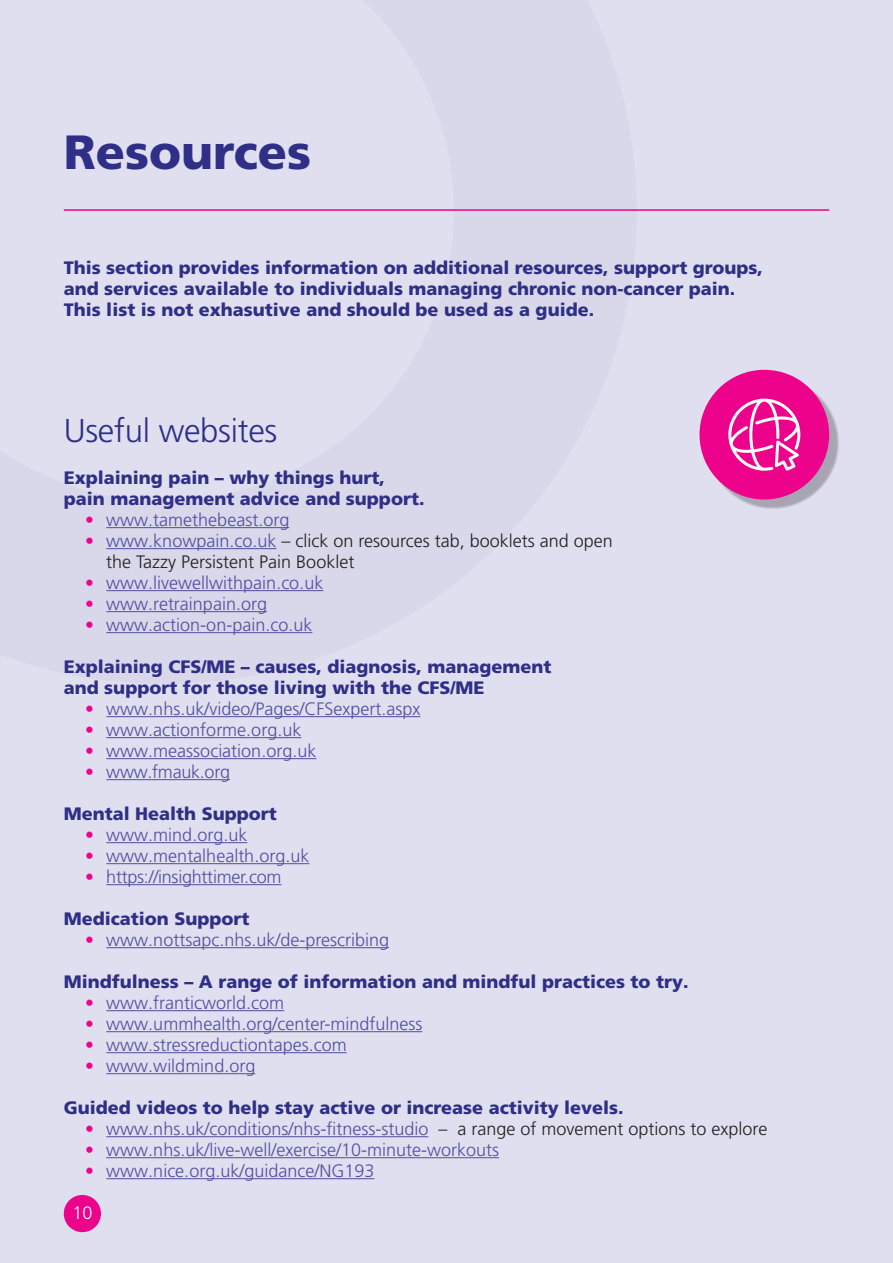
<style>
.page{position:relative;width:893px;height:1263px;background:#e0dfef}
.page>*{position:absolute;margin:0;border:0;box-sizing:border-box;transform-origin:0 0}
.TOC_Heading{font:900 48px "Frutiger LT Pro";color:#2f2f87}
.Heading_2{font:300 33px "Frutiger LT Pro";letter-spacing:-.01em;color:#2f2f87}
.List_Paragraph{font:300 18px "Frutiger LT Pro";color:#504fa1}
.t1{font:900 18px/21px "Frutiger LT Pro";color:#2f2f87}
.List_Paragraph-2{font:300 18px/21px "Frutiger LT Pro";color:#231f20}
.t2{font:300 18px "Frutiger LT Pro";color:#fff}
.s1{color:#ed028c}
.s2{color:#504fa1}
.s3{color:#231f20}
</style>
<div class="page">
<div style="left:64px;top:1195px;width:37px;height:37px;background:#ed028c;border-radius:50%"></div>
<hr style="left:106px;top:527px;width:183px;height:1px;background:#504fa1">
<hr style="left:106px;top:548px;width:170px;height:1px;background:#504fa1">
<hr style="left:106px;top:590px;width:217px;height:1px;background:#504fa1">
<hr style="left:106px;top:611px;width:161px;height:1px;background:#504fa1">
<hr style="left:106px;top:632px;width:206px;height:1px;background:#504fa1">
<hr style="left:106px;top:716px;width:314px;height:1px;background:#504fa1">
<hr style="left:106px;top:737px;width:195px;height:1px;background:#504fa1">
<hr style="left:106px;top:758px;width:210px;height:1px;background:#504fa1">
<hr style="left:106px;top:779px;width:124px;height:1px;background:#504fa1">
<hr style="left:106px;top:842px;width:141px;height:1px;background:#504fa1">
<hr style="left:106px;top:863px;width:203px;height:1px;background:#504fa1">
<hr style="left:106px;top:884px;width:175px;height:1px;background:#504fa1">
<hr style="left:106px;top:947px;width:283px;height:1px;background:#504fa1">
<hr style="left:106px;top:1010px;width:178px;height:1px;background:#504fa1">
<hr style="left:106px;top:1031px;width:316px;height:1px;background:#504fa1">
<hr style="left:106px;top:1052px;width:241px;height:1px;background:#504fa1">
<hr style="left:106px;top:1073px;width:149px;height:1px;background:#504fa1">
<hr style="left:106px;top:1136px;width:322px;height:1px;background:#504fa1">
<hr style="left:106px;top:1157px;width:393px;height:1px;background:#504fa1">
<hr style="left:106px;top:1178px;width:268px;height:1px;background:#504fa1">
<hr style="left:64px;top:209px;width:765px;height:2px;background:#ed028c">
<div style="left:706px;top:376px;width:133px;height:134px;background:#231f20;opacity:.3"></div>
<div style="left:699px;top:370px;width:130px;height:129px;background:#ed028c;border-radius:50%"></div>
<svg style="left:728px;top:399px;width:72px;height:72px"></svg>
<p class="TOC_Heading" style="left:64px;top:123px;width:249px">Resources</p>
<p class="t1" style="left:64px;top:257px;width:701px">This section provides information on additional resources, support groups, and services available to individuals managing chronic non-cancer pain.<br>This list is not exhasutive and should be used as a guide.</p>
<p class="Heading_2" style="left:64px;top:411px;width:215px">Useful websites</p>
<p class="t1" style="left:64px;top:467px;width:362px">Explaining pain – why things hurt, pain management advice and support.</p>
<p class="List_Paragraph" style="left:85px;top:509px;width:206px"><span class="s1">•</span> www.tamethebeast.org</p>
<p class="List_Paragraph-2" style="left:106px;top:530px;width:508px;text-indent:-21px"><span class="s1">•</span> <span class="s2">www.knowpain.co.uk</span> – click on resources tab, booklets and open the Tazzy Persistent Pain Booklet</p>
<p class="List_Paragraph" style="left:85px;top:572px;width:240px"><span class="s1">•</span> www.livewellwithpain.co.uk</p>
<p class="List_Paragraph" style="left:85px;top:593px;width:183px"><span class="s1">•</span> www.retrainpain.org</p>
<p class="List_Paragraph" style="left:85px;top:614px;width:229px"><span class="s1">•</span> www.action-on-pain.co.uk</p>
<p class="t1" style="left:64px;top:656px;width:489px">Explaining CFS/ME – causes, diagnosis, management and support for those living with the CFS/ME</p>
<p class="List_Paragraph" style="left:85px;top:698px;width:337px"><span class="s1">•</span> www.nhs.uk/video/Pages/CFSexpert.aspx</p>
<p class="List_Paragraph" style="left:85px;top:719px;width:218px"><span class="s1">•</span> www.actionforme.org.uk</p>
<p class="List_Paragraph" style="left:85px;top:740px;width:233px"><span class="s1">•</span> www.meassociation.org.uk</p>
<p class="List_Paragraph" style="left:85px;top:761px;width:147px"><span class="s1">•</span> www.fmauk.org</p>
<p class="t1" style="left:64px;top:803px;width:215px">Mental Health Support</p>
<p class="List_Paragraph" style="left:85px;top:824px;width:164px"><span class="s1">•</span> www.mind.org.uk</p>
<p class="List_Paragraph" style="left:85px;top:845px;width:226px"><span class="s1">•</span> www.mentalhealth.org.uk</p>
<p class="List_Paragraph" style="left:85px;top:866px;width:198px"><span class="s1">•</span> https://insighttimer.com</p>
<p class="t1" style="left:64px;top:908px;width:187px">Medication Support</p>
<p class="List_Paragraph" style="left:85px;top:929px;width:306px"><span class="s1">•</span> www.nottsapc.nhs.uk/de-prescribing</p>
<p class="t1" style="left:64px;top:971px;width:626px">Mindfulness – A range of information and mindful practices to try.</p>
<p class="List_Paragraph" style="left:85px;top:992px;width:201px"><span class="s1">•</span> www.franticworld.com</p>
<p class="List_Paragraph" style="left:85px;top:1013px;width:339px"><span class="s1">•</span> www.ummhealth.org/center-mindfulness</p>
<p class="List_Paragraph" style="left:85px;top:1034px;width:263px"><span class="s1">•</span> www.stressreductiontapes.com</p>
<p class="List_Paragraph" style="left:85px;top:1055px;width:172px"><span class="s1">•</span> www.wildmind.org</p>
<p class="t1" style="left:64px;top:1097px;width:561px">Guided videos to help stay active or increase activity levels.</p>
<p class="List_Paragraph" style="left:85px;top:1118px;width:684px"><span class="s1">•</span> www.nhs.uk/conditions/nhs-fitness-studio <span class="s3">– a range of movement options to explore</span></p>
<p class="List_Paragraph" style="left:85px;top:1139px;width:415px"><span class="s1">•</span> www.nhs.uk/live-well/exercise/10-minute-workouts</p>
<p class="List_Paragraph" style="left:85px;top:1160px;width:291px"><span class="s1">•</span> www.nice.org.uk/guidance/NG193</p>
<p class="t2" style="left:72px;top:1202px;width:22px">10</p>
</div>
